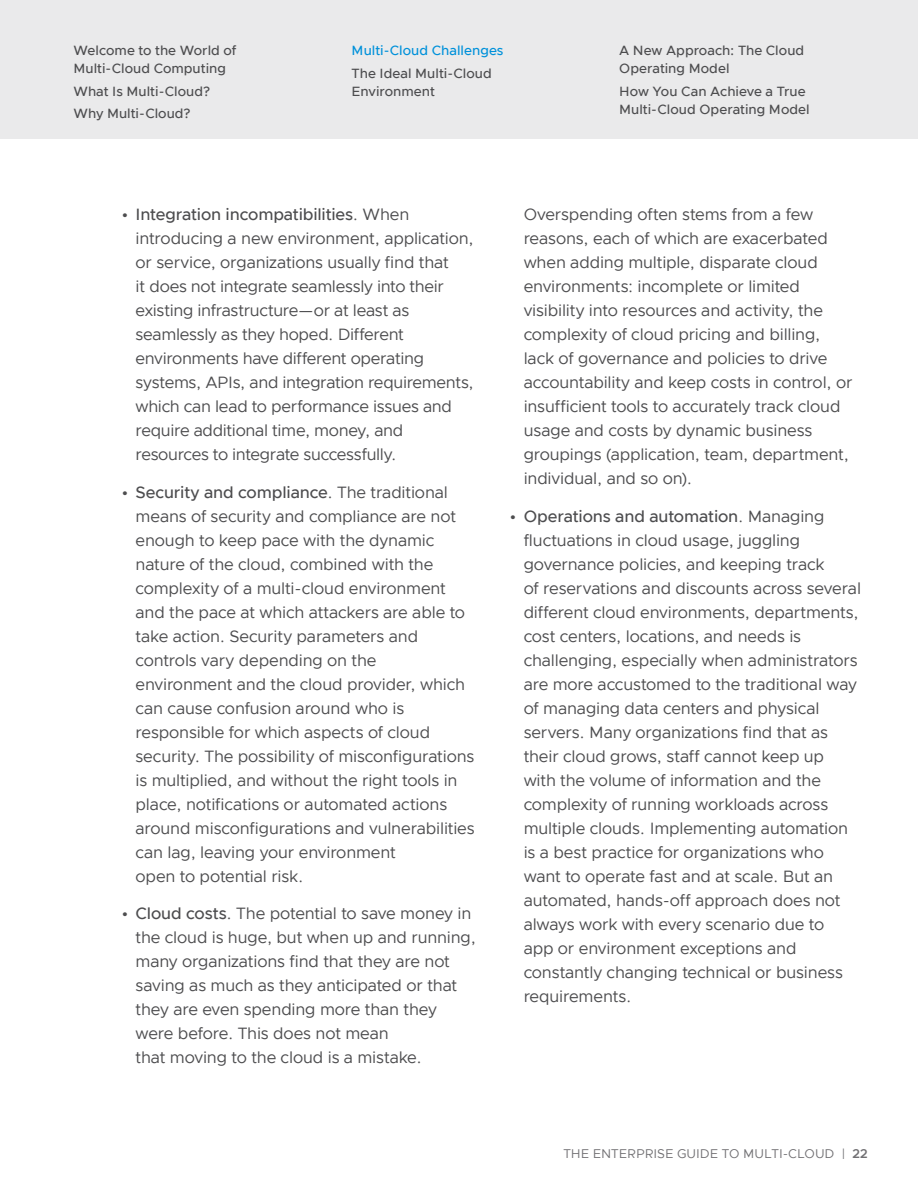
<style>
.page{position:relative;width:918px;height:1188px;background:#fff}
.page>*{position:absolute;margin:0;border:0;box-sizing:border-box;transform-origin:0 0}
.t1{font:16.5px/24px "Metropolis";letter-spacing:-.01em;color:#4d4d4f}
.t2{font:500 13.5px/18px "Metropolis";color:#4d4d4f}
.t3{font:500 13.5px "Metropolis";letter-spacing:.005em;color:#0091da}
.t4{font:12.75px "Metropolis";color:#717073}
.s1{font-weight:500}
.s2{font-weight:600}
</style>
<div class="page">
<div style="left:0;top:0;width:918px;height:138px;background:#eaeaeb"></div>
<p class="t2" style="left:74px;top:42px;width:164px">Welcome to the World of<br>Multi-Cloud Computing</p>
<p class="t2" style="left:74px;top:80px;width:138px;line-height:22.5px">What Is Multi-Cloud?<br>Why Multi-Cloud?</p>
<p class="t3" style="left:352px;top:42px;width:153px">Multi-Cloud Challenges</p>
<p class="t2" style="left:352px;top:64px;width:142px">The Ideal Multi-Cloud<br>Environment</p>
<p class="t2" style="left:619px;top:42px;width:187px">A New Approach: The Cloud<br>Operating Model</p>
<p class="t2" style="left:619px;top:82px;width:192px">How You Can Achieve a True<br>Multi-Cloud Operating Model</p>
<p class="t1" style="left:136px;top:202px;width:340px;text-indent:-14px">• <span class="s1">Integration incompatibilities</span>. When introducing a new environment, application, or service, organizations usually find that<br>it does not integrate seamlessly into their existing infrastructure—or at least as seamlessly as they hoped. Different environments have different operating systems, APIs, and integration requirements, which can lead to performance issues and require additional time, money, and resources to integrate successfully.</p>
<p class="t1" style="left:136px;top:480px;width:341px;text-indent:-14px">• <span class="s1">Security and compliance</span>. The traditional means of security and compliance are not enough to keep pace with the dynamic nature of the cloud, combined with the complexity of a multi-cloud environment and the pace at which attackers are able to take action. Security parameters and controls vary depending on the environment and the cloud provider, which can cause confusion around who is responsible for which aspects of cloud security. The possibility of misconfigurations is multiplied, and without the right tools in place, notifications or automated actions around misconfigurations and vulnerabilities can lag, leaving your environment<br>open to potential risk.</p>
<p class="t1" style="left:136px;top:902px;width:342px;text-indent:-14px">• <span class="s1">Cloud costs</span>. The potential to save money in the cloud is huge, but when up and running, many organizations find that they are not saving as much as they anticipated or that they are even spending more than they were before. This does not mean<br>that moving to the cloud is a mistake.</p>
<p class="t1" style="left:524px;top:203px;width:330px">Overspending often stems from a few reasons, each of which are exacerbated when adding multiple, disparate cloud environments: incomplete or limited visibility into resources and activity, the complexity of cloud pricing and billing, lack of governance and policies to drive accountability and keep costs in control, or insufficient tools to accurately track cloud usage and costs by dynamic business groupings (application, team, department, individual, and so on).</p>
<p class="t1" style="left:524px;top:504px;width:339px;text-indent:-14px">• <span class="s1">Operations and automation</span>. Managing fluctuations in cloud usage, juggling governance policies, and keeping track<br>of reservations and discounts across several different cloud environments, departments, cost centers, locations, and needs is challenging, especially when administrators are more accustomed to the traditional way of managing data centers and physical servers. Many organizations find that as their cloud grows, staff cannot keep up<br>with the volume of information and the complexity of running workloads across multiple clouds. Implementing automation is a best practice for organizations who want to operate fast and at scale. But an automated, hands-off approach does not always work with every scenario due to<br>app or environment exceptions and constantly changing technical or business requirements.</p>
<p class="t4" style="left:563px;top:1146px;width:306px">THE ENTERPRISE GUIDE TO MULTI-CLOUD | <span class="s2">22</span></p>
</div>
